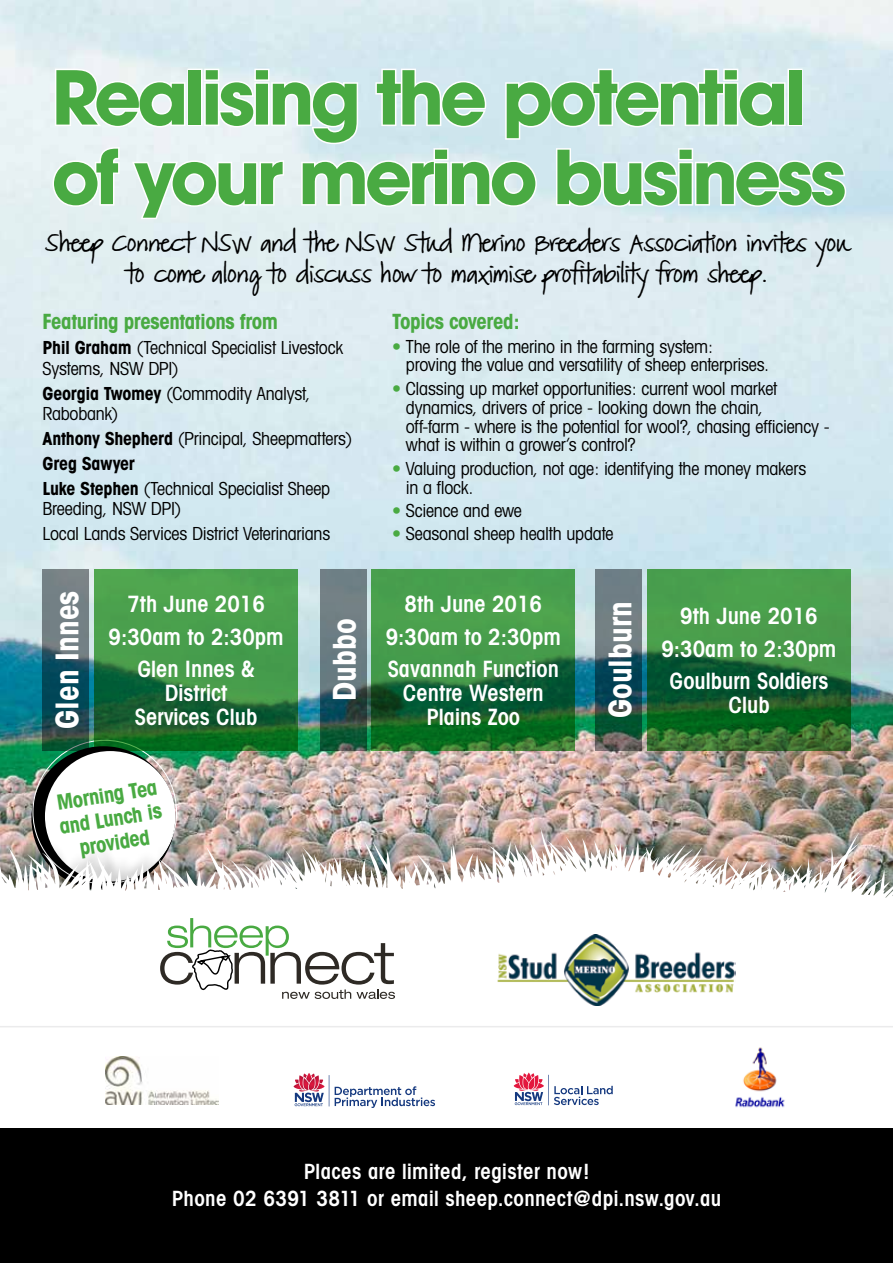
<style>
.page{position:relative;width:893px;height:1263px;background:#fff}
.page>*{position:absolute;margin:0;border:0;box-sizing:border-box;transform-origin:0 0}
.t1{font:700 73.5px/79.5px "Avant Garde";letter-spacing:-.055em;color:#49aa42}
.t2{font:700 condensed 31.5px "Avant Garde";color:#fff}
.t3{font:600 condensed 22.5px/32.5px "Avant Garde";color:#fff;text-align:center}
.t4{font:600 condensed 21px/27px "Avant Garde";letter-spacing:.015em;color:#fff;text-align:center}
.t5{font:700 condensed 21px/24px "Avant Garde";letter-spacing:-.025em;color:#49aa42;text-align:center}
.t6{font:19.5px/31.5px "FG Matilda";color:#000;text-align:center;scale:.94 1}
.t7{font:condensed 18px/18.9px "Avant Garde";letter-spacing:-.015em;color:#000}
.s1{font-weight:700}
.s2{color:#49aa42}
</style>
<div class="page">
<svg style="left:0;top:1026px;width:893px;height:103px"></svg>
<img style="left:0;top:0;width:893px;height:813px">
<svg style="left:31px;top:746px;width:144px;height:144px"></svg>
<div style="left:45px;top:751px;width:130px;height:130px;background:#fff;border-radius:50%"></div>
<div style="left:0;top:813px;width:893px;height:157px;background:#000;opacity:.2"></div>
<img style="left:0;top:828px;width:893px;height:142px">
<svg style="left:43px;top:569px;width:46px;height:181px;background:#406369"></svg>
<svg style="left:95px;top:569px;width:203px;height:181px;background:#368a41"></svg>
<div style="left:0;top:1129px;width:893px;height:134px;background:#000"></div>
<svg style="left:160px;top:918px;width:235px;height:81px"></svg>
<img style="left:497px;top:934px;width:238px;height:71px">
<svg style="left:51px;top:67px;width:797px;height:154px"></svg>
<svg style="left:320px;top:569px;width:46px;height:181px;background:#526d6e"></svg>
<svg style="left:372px;top:569px;width:203px;height:181px;background:#31843e"></svg>
<svg style="left:595px;top:569px;width:47px;height:181px;background:#456467"></svg>
<svg style="left:647px;top:569px;width:203px;height:181px;background:#317e3b"></svg>
<img style="left:106px;top:1056px;width:113px;height:49px">
<svg style="left:293px;top:1072px;width:142px;height:36px"></svg>
<svg style="left:513px;top:1072px;width:100px;height:33px"></svg>
<img style="left:734px;top:1038px;width:56px;height:76px">
<h1 class="t1" style="left:52px;top:57px;width:796px">Realising the potential of your merino business</h1>
<p class="t6" style="left:45px;top:228px;width:857px">Sheep Connect NSW and the NSW Stud Merino Breeders Association invites you to come along to discuss how to maximise profitability from sheep.</p>
<p class="t5" style="left:43px;top:309px;width:237px">Featuring presentations from</p>
<p class="t7" style="left:43px;top:337px;width:303px;line-height:20.5px"><span class="s1">Phil Graham</span> (Technical Specialist Livestock<br>Systems, NSW DPI)</p>
<p class="t7" style="left:43px;top:382px;width:269px;line-height:20.5px"><span class="s1">Georgia Twomey</span> (Commodity Analyst,<br>Rabobank)</p>
<p class="t7" style="left:43px;top:426px;width:311px;line-height:24.8px"><span class="s1">Anthony Shepherd</span> (Principal, Sheepmatters)<br><span class="s1">Greg Sawyer<br>Luke Stephen</span> (Technical Specialist Sheep</p>
<p class="t7" style="left:43px;top:496px;width:289px;line-height:24.8px">Breeding, NSW DPI)<br>Local Lands Services District Veterinarians</p>
<h2 class="t2" style="left:47px;top:729px;width:140px;rotate:-90deg">Glen Innes</h2>
<p class="t3" style="left:109px;top:587px;width:177px">7th June 2016<br>9:30am to 2:30pm<br>Glen Innes &amp;</p>
<p class="t3" style="left:135px;top:681px;width:124px;line-height:24px">District<br>Services Club</p>
<p class="t5" style="left:54px;top:791px;width:105px;rotate:-9deg">Morning Tea and Lunch is provided</p>
<h2 class="t2" style="left:324px;top:701px;width:84px;rotate:-90deg">Dubbo</h2>
<p class="t5" style="left:392px;top:309px;width:129px">Topics covered:</p>
<p class="t7" style="left:406px;top:336px;width:365px;text-indent:-14px"><span class="s2">•</span> The role of the merino in the farming system:<br>proving the value and versatility of sheep enterprises.</p>
<p class="t7" style="left:406px;top:378px;width:425px;text-indent:-14px"><span class="s2">•</span> Classing up market opportunities: current wool market dynamics, drivers of price - looking down the chain,<br>off-farm - where is the potential for wool?, chasing efficiency - what is within a grower’s control?</p>
<p class="t7" style="left:406px;top:458px;width:402px;text-indent:-14px"><span class="s2">•</span> Valuing production, not age: identifying the money makers in a flock.</p>
<p class="t7" style="left:392px;top:500px;width:131px"><span class="s2">•</span> Science and ewe</p>
<p class="t7" style="left:392px;top:524px;width:223px"><span class="s2">•</span> Seasonal sheep health update</p>
<p class="t3" style="left:386px;top:587px;width:177px">8th June 2016<br>9:30am to 2:30pm<br>Savannah Function</p>
<p class="t3" style="left:403px;top:681px;width:142px;line-height:24px">Centre Western<br>Plains Zoo</p>
<h2 class="t2" style="left:600px;top:718px;width:119px;rotate:-90deg">Goulburn</h2>
<p class="t3" style="left:661px;top:599px;width:177px">9th June 2016<br>9:30am to 2:30pm<br>Goulburn Soldiers</p>
<p class="t3" style="left:728px;top:688px;width:43px">Club</p>
<p class="t4" style="left:172px;top:1158px;width:551px">Places are limited, register now!<br>Phone 02 6391 3811 or email sheep.connect@dpi.nsw.gov.au</p>
</div>
